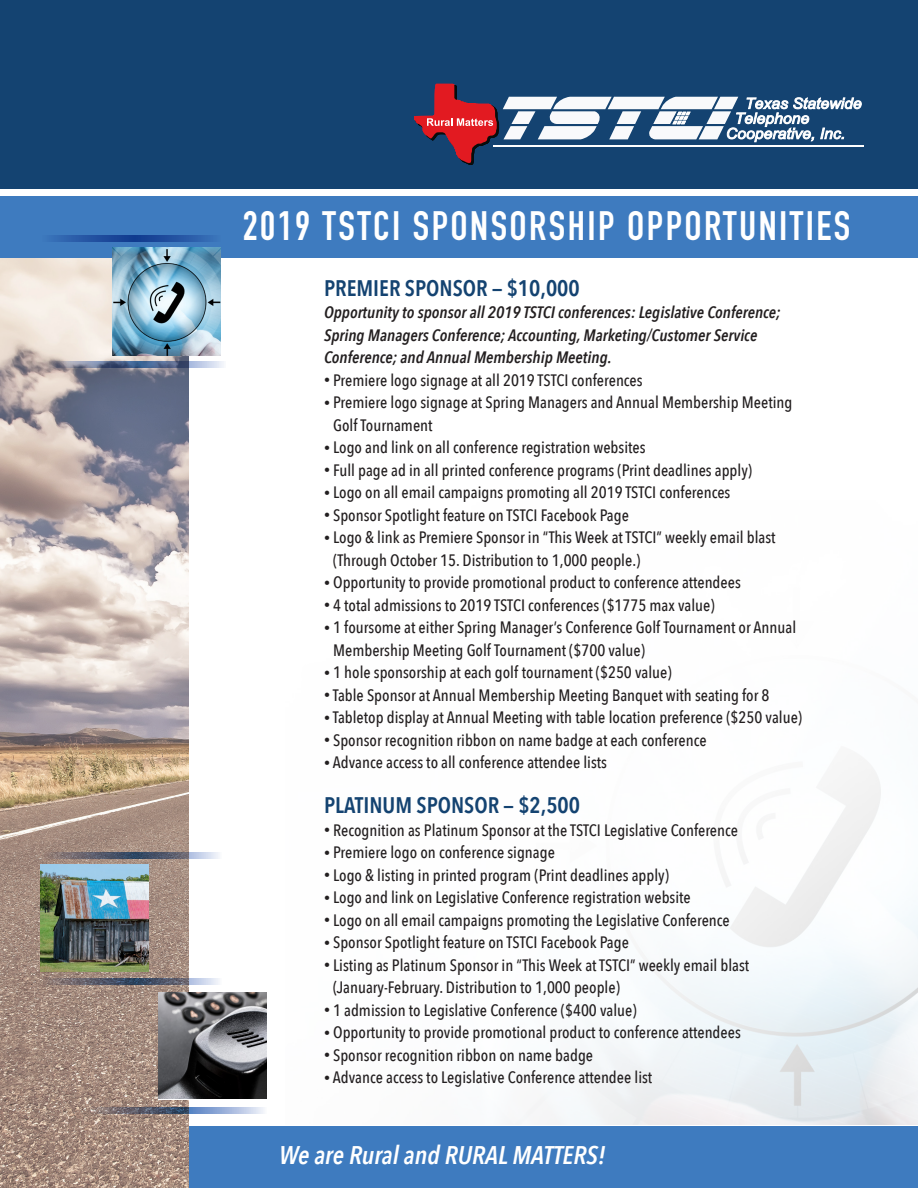
<style>
.page{position:relative;width:918px;height:1188px;background:#fff}
.page>*{position:absolute;margin:0;border:0;box-sizing:border-box;transform-origin:0 0}
.t1{font:700 40.5px "DIN Condensed";letter-spacing:.06em;color:#fff}
.t2{font:italic 600 25.5px "Avenir Next Condensed";color:#fff}
.t3{font:600 22.5px "Avenir Next Condensed";color:#144371}
.t4{font:500 16.5px/22.5px "Avenir Next Condensed";color:#231f20}
.t5{font:italic 600 16.5px/22.5px "Avenir Next Condensed";color:#231f20}
.s1{font-size:12px}
</style>
<div class="page">
<img style="left:0;top:257px;width:189px;height:931px">
<div style="left:0;top:0;width:918px;height:189px;background:#144371"></div>
<hr style="left:493px;top:145px;width:371px;height:1px;background:#fff">
<svg style="left:414px;top:84px;width:448px;height:81px"></svg>
<div style="left:0;top:196px;width:918px;height:61px;background:#3e7bbf"></div>
<svg style="left:46px;top:362px;width:178px;height:5px"></svg>
<svg style="left:52px;top:236px;width:161px;height:5px"></svg>
<img style="left:112px;top:248px;width:108px;height:108px">
<svg style="left:86px;top:1108px;width:178px;height:5px"></svg>
<svg style="left:41px;top:979px;width:178px;height:5px"></svg>
<svg style="left:41px;top:853px;width:178px;height:5px"></svg>
<img style="left:158px;top:992px;width:108px;height:107px">
<img style="left:40px;top:864px;width:108px;height:108px">
<div style="left:189px;top:1127px;width:729px;height:61px;background:#3e7bbf"></div>
<p class="t1" style="left:243px;top:198px;width:609px">2019 TSTCI SPONSORSHIP OPPORTUNITIES</p>
<p class="t3" style="left:324px;top:269px;width:257px">PREMIER SPONSOR — $10,000</p>
<p class="t5" style="left:324px;top:301px;width:458px">Opportunity to sponsor all 2019 TSTCI conferences: Legislative Conference;<br>Spring Managers Conference; Accounting, Marketing/Customer Service<br>Conference; and Annual Membership Meeting.</p>
<p class="t4" style="left:324px;top:369px;width:320px"><span class="s1">•</span> Premiere logo signage at all 2019 TSTCI conferences</p>
<p class="t4" style="left:333px;top:391px;width:461px;text-indent:-9px"><span class="s1">•</span> Premiere logo signage at Spring Managers and Annual Membership Meeting<br>Golf Tournament</p>
<p class="t4" style="left:324px;top:436px;width:323px"><span class="s1">•</span> Logo and link on all conference registration websites</p>
<p class="t4" style="left:324px;top:459px;width:430px"><span class="s1">•</span> Full page ad in all printed conference programs (Print deadlines apply)</p>
<p class="t4" style="left:324px;top:481px;width:408px"><span class="s1">•</span> Logo on all email campaigns promoting all 2019 TSTCI conferences</p>
<p class="t4" style="left:324px;top:504px;width:307px"><span class="s1">•</span> Sponsor Spotlight feature on TSTCI Facebook Page</p>
<p class="t4" style="left:333px;top:526px;width:444px;text-indent:-9px"><span class="s1">•</span> Logo &amp; link as Premiere Sponsor in “This Week at TSTCI” weekly email blast (Through October 15. Distribution to 1,000 people.)</p>
<p class="t4" style="left:324px;top:571px;width:418px"><span class="s1">•</span> Opportunity to provide promotional product to conference attendees</p>
<p class="t4" style="left:324px;top:594px;width:392px"><span class="s1">•</span> 4 total admissions to 2019 TSTCI conferences ($1775 max value)</p>
<p class="t4" style="left:333px;top:616px;width:465px;text-indent:-9px"><span class="s1">•</span> 1 foursome at either Spring Manager’s Conference Golf Tournament or Annual<br>Membership Meeting Golf Tournament ($700 value)</p>
<p class="t4" style="left:324px;top:661px;width:349px"><span class="s1">•</span> 1 hole sponsorship at each golf tournament ($250 value)</p>
<p class="t4" style="left:324px;top:684px;width:447px"><span class="s1">•</span> Table Sponsor at Annual Membership Meeting Banquet with seating for 8</p>
<p class="t4" style="left:324px;top:706px;width:480px"><span class="s1">•</span> Tabletop display at Annual Meeting with table location preference ($250 value)</p>
<p class="t4" style="left:324px;top:729px;width:384px"><span class="s1">•</span> Sponsor recognition ribbon on name badge at each conference</p>
<p class="t4" style="left:324px;top:751px;width:285px"><span class="s1">•</span> Advance access to all conference attendee lists</p>
<p class="t3" style="left:324px;top:786px;width:258px">PLATINUM SPONSOR — $2,500</p>
<p class="t4" style="left:324px;top:819px;width:416px"><span class="s1">•</span> Recognition as Platinum Sponsor at the TSTCI Legislative Conference</p>
<p class="t4" style="left:324px;top:841px;width:232px"><span class="s1">•</span> Premiere logo on conference signage</p>
<p class="t4" style="left:324px;top:864px;width:347px"><span class="s1">•</span> Logo &amp; listing in printed program (Print deadlines apply)</p>
<p class="t4" style="left:324px;top:886px;width:368px"><span class="s1">•</span> Logo and link on Legislative Conference registration website</p>
<p class="t4" style="left:324px;top:909px;width:407px"><span class="s1">•</span> Logo on all email campaigns promoting the Legislative Conference</p>
<p class="t4" style="left:324px;top:931px;width:307px"><span class="s1">•</span> Sponsor Spotlight feature on TSTCI Facebook Page</p>
<p class="t4" style="left:333px;top:954px;width:418px;text-indent:-9px"><span class="s1">•</span> Listing as Platinum Sponsor in “This Week at TSTCI” weekly email blast (January-February. Distribution to 1,000 people)</p>
<p class="t4" style="left:324px;top:999px;width:314px"><span class="s1">•</span> 1 admission to Legislative Conference ($400 value)</p>
<p class="t4" style="left:324px;top:1021px;width:418px"><span class="s1">•</span> Opportunity to provide promotional product to conference attendees</p>
<p class="t4" style="left:324px;top:1044px;width:271px"><span class="s1">•</span> Sponsor recognition ribbon on name badge</p>
<p class="t4" style="left:324px;top:1066px;width:330px"><span class="s1">•</span> Advance access to Legislative Conference attendee list</p>
<p class="t2" style="left:279px;top:1140px;width:328px">We are Rural and RURAL MATTERS!</p>
</div>
